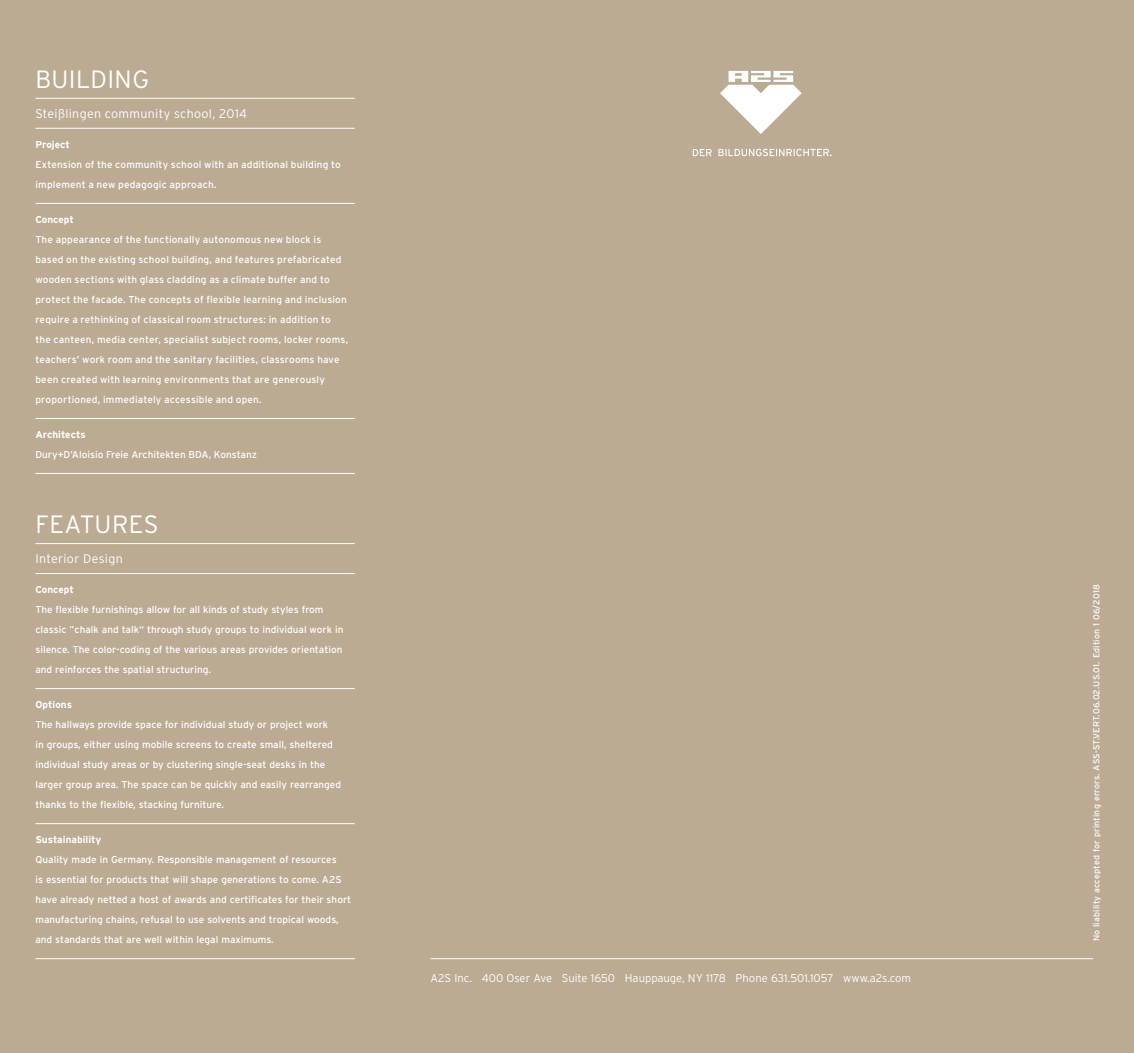
<style>
.page{position:relative;width:1134px;height:1053px;background:#fff}
.page>*{position:absolute;margin:0;border:0;box-sizing:border-box;transform-origin:0 0}
.t1{font:300 25px "Interstate";letter-spacing:.015em;color:#fff}
.t2{font:300 12.5px "Interstate";letter-spacing:.025em;color:#fff}
.t3{font:300 11.25px "Interstate";color:#fff}
.t4{font:10px/20px "Interstate";color:#fff}
.t5{font:700 10px "Interstate";color:#fff}
.t6{font:8.75px "Interstate";letter-spacing:.02em;color:#fff}
</style>
<div class="page">
<div style="left:0;top:0;width:1134px;height:1052px;background:#bbab93"></div>
<hr style="left:431px;top:958px;width:662px;height:1px;background:#fff">
<svg style="left:720px;top:71px;width:82px;height:63px"></svg>
<svg style="left:693px;top:149px;width:138px;height:7px"></svg>
<hr style="left:36px;top:958px;width:318px;height:1px;background:#fff">
<hr style="left:36px;top:823px;width:318px;height:1px;background:#fff">
<hr style="left:36px;top:688px;width:318px;height:1px;background:#fff">
<hr style="left:36px;top:573px;width:318px;height:1px;background:#fff">
<hr style="left:36px;top:543px;width:318px;height:1px;background:#fff">
<hr style="left:36px;top:473px;width:318px;height:1px;background:#fff">
<hr style="left:36px;top:418px;width:318px;height:1px;background:#fff">
<hr style="left:36px;top:203px;width:318px;height:1px;background:#fff">
<hr style="left:36px;top:128px;width:318px;height:1px;background:#fff">
<hr style="left:36px;top:98px;width:318px;height:1px;background:#fff">
<h1 class="t1" style="left:35px;top:65px;width:115px">BUILDING</h1>
<p class="t2" style="left:35px;top:106px;width:213px">Steißlingen community school, 2014</p>
<p class="t5" style="left:35px;top:139px;width:36px">Project</p>
<p class="t4" style="left:35px;top:154px;width:307px">Extension of the community school with an additional building to implement a new pedagogic approach.</p>
<p class="t5" style="left:35px;top:214px;width:40px">Concept</p>
<p class="t4" style="left:35px;top:229px;width:314px">The appearance of the functionally autonomous new block is based on the existing school building, and features prefabricated wooden sections with glass cladding as a climate buffer and to protect the facade. The concepts of flexible learning and inclusion require a rethinking of classical room structures: in addition to the canteen, media center, specialist subject rooms, locker rooms, teachers’ work room and the sanitary facilities, classrooms have been created with learning environments that are generously proportioned, immediately accessible and open.</p>
<p class="t5" style="left:35px;top:429px;width:52px">Architects</p>
<p class="t4" style="left:35px;top:444px;width:223px">Dury+D’Aloisio Freie Architekten BDA, Konstanz</p>
<h1 class="t1" style="left:35px;top:510px;width:125px">FEATURES</h1>
<p class="t2" style="left:35px;top:551px;width:89px">Interior Design</p>
<p class="t5" style="left:35px;top:584px;width:40px">Concept</p>
<p class="t4" style="left:35px;top:599px;width:309px">The flexible furnishings allow for all kinds of study styles from classic ”chalk and talk“ through study groups to individual work in silence. The color-coding of the various areas provides orientation and reinforces the spatial structuring.</p>
<p class="t5" style="left:35px;top:699px;width:38px">Options</p>
<p class="t4" style="left:35px;top:714px;width:307px">The hallways provide space for individual study or project work<br>in groups, either using mobile screens to create small, sheltered individual study areas or by clustering single-seat desks in the larger group area. The space can be quickly and easily rearranged thanks to the flexible, stacking furniture.</p>
<p class="t5" style="left:35px;top:834px;width:67px">Sustainability</p>
<p class="t4" style="left:35px;top:849px;width:317px">Quality made in Germany. Responsible management of resources<br>is essential for products that will shape generations to come. A2S have already netted a host of awards and certificates for their short manufacturing chains, refusal to use solvents and tropical woods, and standards that are well within legal maximums.</p>
<p class="t3" style="left:431px;top:971px;width:482px">A2S Inc. 400 Oser Ave Suite 1650 Hauppauge, NY 1178 Phone 631.501.1057 www.a2s.com</p>
<p class="t6" style="left:1091px;top:941px;width:358px;rotate:-90deg">No liability accepted for printing errors. ASS-ST.VERT.06.02.US.01. Edition 1 06/2018</p>
</div>
